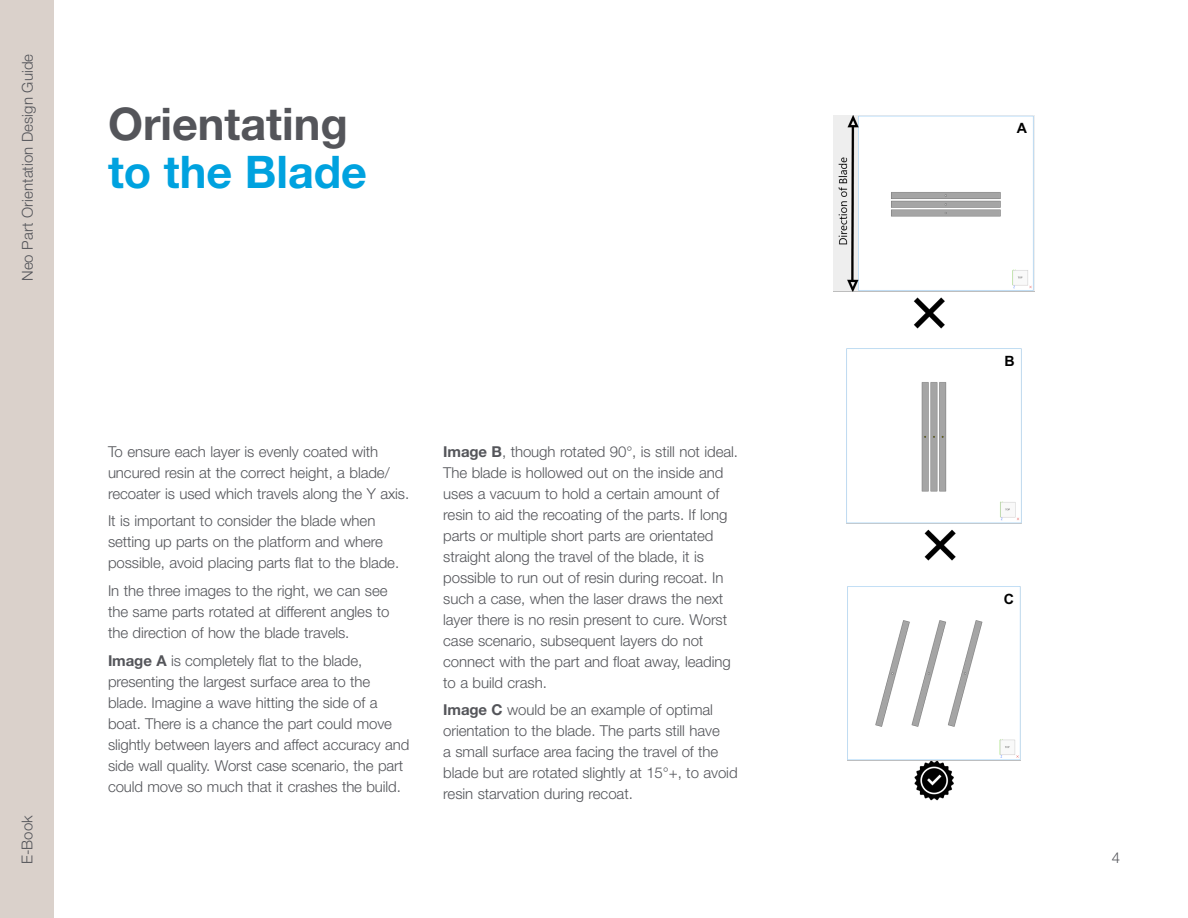
<style>
.page{position:relative;width:1188px;height:918px;background:#fff}
.page>*{position:absolute;margin:0;border:0;box-sizing:border-box;transform-origin:0 0}
.Page_Title{font:700 45px/48px "Helvetica Neue LT Std";color:#54555a}
.Para{font:300 15px/21px "Helvetica Neue LT Std";letter-spacing:-.005em;color:#54555a}
.t1{font:700 14.25px "Arial";color:#000}
.s1{color:#00a2df}
.s2{font-weight:700}
</style>
<div class="page">
<div style="left:0;top:0;width:54px;height:918px;background:#dad1cb"></div>
<img style="left:834px;top:115px;width:200px;height:214px">
<img style="left:846px;top:349px;width:176px;height:212px">
<img style="left:847px;top:586px;width:174px;height:215px">
<p class="Para" style="left:17px;top:281px;width:229px;rotate:-90deg">Neo Part Orientation Design Guide</p>
<p class="Para" style="left:16px;top:864px;width:50px;rotate:-90deg">E-Book</p>
<p class="Page_Title" style="left:108px;top:99px;width:261px">Orientating <span class="s1">to the Blade</span></p>
<p class="Para" style="left:108px;top:441px;width:303px">To ensure each layer is evenly coated with uncured resin at the correct height, a blade/ recoater is used which travels along the Y axis.</p>
<p class="Para" style="left:108px;top:510px;width:293px">It is important to consider the blade when setting up parts on the platform and where possible, avoid placing parts flat to the blade.</p>
<p class="Para" style="left:108px;top:580px;width:283px">In the three images to the right, we can see the same parts rotated at different angles to the direction of how the blade travels.</p>
<p class="Para" style="left:108px;top:650px;width:303px"><span class="s2">Image A</span> is completely flat to the blade, presenting the largest surface area to the blade. Imagine a wave hitting the side of a boat. There is a chance the part could move slightly between layers and affect accuracy and side wall quality. Worst case scenario, the part could move so much that it crashes the build.</p>
<p class="Para" style="left:443px;top:441px;width:296px"><span class="s2">Image B</span>, though rotated 90°, is still not ideal.<br>The blade is hollowed out on the inside and uses a vacuum to hold a certain amount of resin to aid the recoating of the parts. If long parts or multiple short parts are orientated straight along the travel of the blade, it is possible to run out of resin during recoat. In such a case, when the laser draws the next layer there is no resin present to cure. Worst case scenario, subsequent layers do not connect with the part and float away, leading to a build crash.</p>
<p class="Para" style="left:443px;top:699px;width:296px"><span class="s2">Image C</span> would be an example of optimal orientation to the blade. The parts still have<br>a small surface area facing the travel of the blade but are rotated slightly at 15°+, to avoid resin starvation during recoat.</p>
<p class="t1" style="left:1017px;top:118px;width:12px">A</p>
<p class="t1" style="left:1005px;top:351px;width:12px">B</p>
<p class="t1" style="left:1004px;top:588px;width:12px">C</p>
<p class="Para" style="left:1112px;top:847px;width:10px">4</p>
</div>
